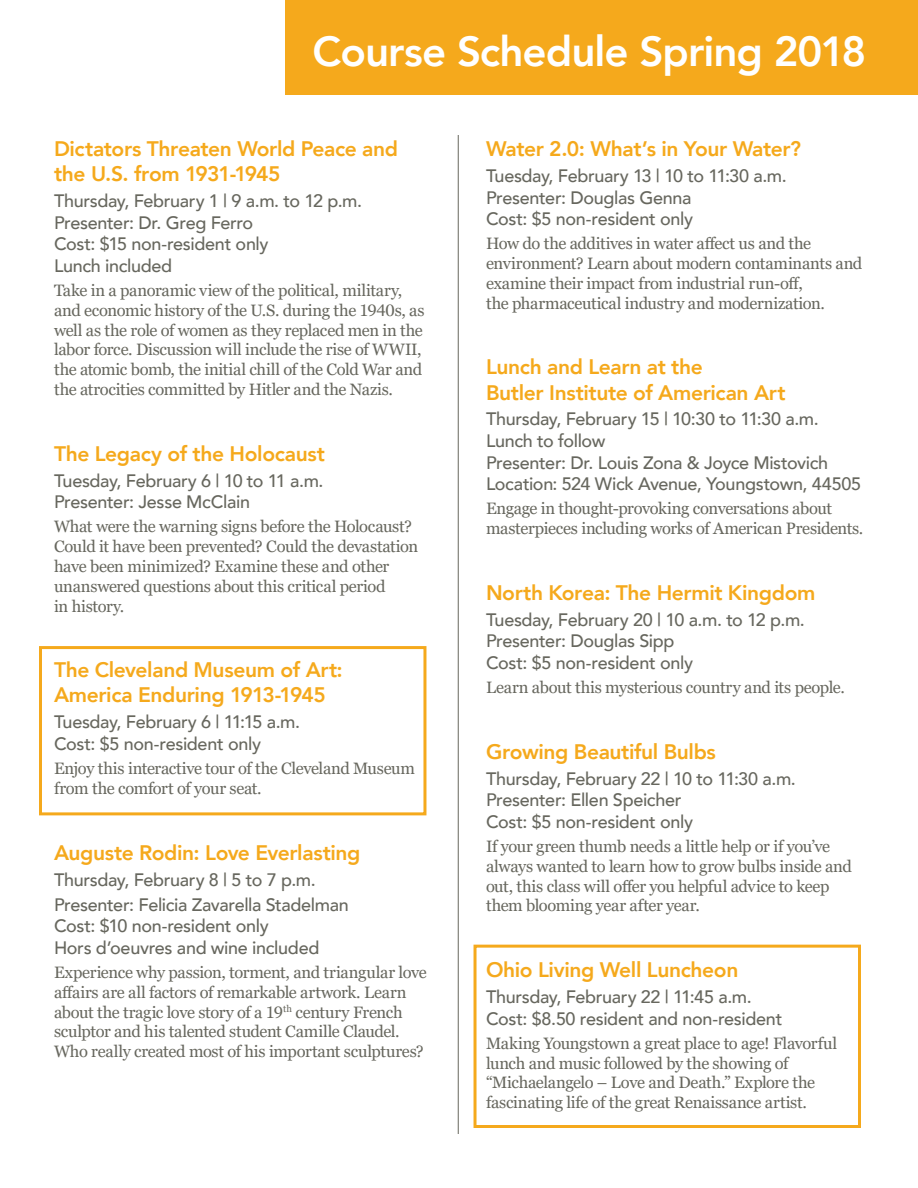
<style>
.page{position:relative;width:918px;height:1188px;background:#fff}
.page>*{position:absolute;margin:0;border:0;box-sizing:border-box;transform-origin:0 0}
.t1{font:800 42px "Avenir";letter-spacing:-.02em;color:#fff}
.Class_Title{font:800 21px/25.2px "Avenir";letter-spacing:-.015em;color:#f5a91c}
.Details{font:500 18px/21.6px "Avenir";letter-spacing:-.02em;color:#67675e}
.last_detail{font:500 18px/21.6px "Avenir";letter-spacing:-.02em;color:#67675e}
.Class_Description{font:16.5px/19.8px "Georgia Pro";letter-spacing:-.02em;color:#67675e}
.Class_Title-2{font:16.5px/19.8px "Georgia Pro";letter-spacing:-.02em;color:#67675e}
</style>
<div class="page">
<div style="left:39px;top:646px;width:387px;height:169px;border:3px solid #f5a91c"></div>
<hr style="left:458px;top:135px;width:1px;height:999px;background:#67675e">
<div style="left:285px;top:0;width:633px;height:94px;background:#f5a91c"></div>
<div style="left:474px;top:945px;width:387px;height:183px;border:3px solid #f5a91c"></div>
<p class="t1" style="left:313px;top:13px;width:555px">Course Schedule Spring 2018</p>
<p class="Class_Title" style="left:54px;top:135px;width:346px">Dictators Threaten World Peace and the U.S. from 1931-1945</p>
<p class="Details" style="left:54px;top:189px;width:310px">Thursday, February 1 | 9 a.m. to 12 p.m.</p>
<p class="last_detail" style="left:54px;top:211px;width:201px">Presenter: Dr. Greg Ferro</p>
<p class="Details" style="left:54px;top:232px;width:216px">Cost: $15 non-resident only</p>
<p class="last_detail" style="left:54px;top:254px;width:120px">Lunch included</p>
<p class="Class_Description" style="left:54px;top:281px;width:372px">Take in a panoramic view of the political, military, and economic history of the U.S. during the 1940s, as well as the role of women as they replaced men in the labor force. Discussion will include the rise of WWII, the atomic bomb, the initial chill of the Cold War and the atrocities committed by Hitler and the Nazis.</p>
<p class="Class_Title" style="left:54px;top:439px;width:272px">The Legacy of the Holocaust</p>
<p class="Details" style="left:54px;top:469px;width:271px">Tuesday, February 6 | 10 to 11 a.m.</p>
<p class="last_detail" style="left:54px;top:490px;width:198px">Presenter: Jesse McClain</p>
<p class="Class_Description" style="left:54px;top:517px;width:366px">What were the warning signs before the Holocaust?<br>Could it have been prevented? Could the devastation have been minimized? Examine these and other unanswered questions about this critical period<br>in history.</p>
<p class="Class_Title" style="left:54px;top:656px;width:290px">The Cleveland Museum of Art:<br>America Enduring 1913-1945</p>
<p class="Details" style="left:54px;top:710px;width:248px">Tuesday, February 6 | 11:15 a.m.</p>
<p class="last_detail" style="left:54px;top:732px;width:209px">Cost: $5 non-resident only</p>
<p class="Class_Description" style="left:54px;top:759px;width:363px">Enjoy this interactive tour of the Cleveland Museum from the comfort of your seat.</p>
<p class="Class_Title" style="left:54px;top:838px;width:308px">Auguste Rodin: Love Everlasting</p>
<p class="Details" style="left:54px;top:868px;width:263px">Thursday, February 8 | 5 to 7 p.m.</p>
<p class="Details" style="left:54px;top:893px;width:296px">Presenter: Felicia Zavarella Stadelman</p>
<p class="last_detail" style="left:54px;top:914px;width:267px">Cost: $10 non-resident only<br>Hors d’oeuvres and wine included</p>
<p class="Class_Title-2" style="left:54px;top:963px;width:374px">Experience why passion, torment, and triangular love affairs are all factors of remarkable artwork. Learn about the tragic love story of a 19<sup>th</sup> century French sculptor and his talented student Camille Claudel.<br>Who really created most of his important sculptures?</p>
<p class="Class_Title" style="left:486px;top:135px;width:316px">Water 2.0: What’s in Your Water?</p>
<p class="Details" style="left:486px;top:164px;width:302px">Tuesday, February 13 | 10 to 11:30 a.m.</p>
<p class="Details" style="left:486px;top:185px;width:207px">Presenter: Douglas Genna</p>
<p class="last_detail" style="left:486px;top:207px;width:209px">Cost: $5 non-resident only</p>
<p class="Class_Description" style="left:486px;top:234px;width:378px">How do the additives in water affect us and the environment? Learn about modern contaminants and examine their impact from industrial run-off,<br>the pharmaceutical industry and modernization.</p>
<p class="Class_Title" style="left:486px;top:353px;width:301px">Lunch and Learn at the<br>Butler Institute of American Art</p>
<p class="Details" style="left:486px;top:407px;width:334px">Thursday, February 15 | 10:30 to 11:30 a.m.<br>Lunch to follow</p>
<p class="Details" style="left:486px;top:451px;width:344px">Presenter: Dr. Louis Zona &amp; Joyce Mistovich</p>
<p class="last_detail" style="left:486px;top:472px;width:377px">Location: 524 Wick Avenue, Youngstown, 44505</p>
<p class="Class_Description" style="left:486px;top:499px;width:379px">Engage in thought-provoking conversations about masterpieces including works of American Presidents.</p>
<p class="Class_Title" style="left:486px;top:579px;width:331px">North Korea: The Hermit Kingdom</p>
<p class="Details" style="left:486px;top:608px;width:320px">Tuesday, February 20 | 10 a.m. to 12 p.m.</p>
<p class="Details" style="left:486px;top:629px;width:190px">Presenter: Douglas Sipp</p>
<p class="last_detail" style="left:486px;top:651px;width:209px">Cost: $5 non-resident only</p>
<p class="Class_Description" style="left:486px;top:678px;width:361px">Learn about this mysterious country and its people.</p>
<p class="Class_Title" style="left:486px;top:738px;width:231px">Growing Beautiful Bulbs</p>
<p class="Details" style="left:486px;top:767px;width:311px">Thursday, February 22 | 10 to 11:30 a.m.</p>
<p class="Details" style="left:486px;top:788px;width:197px">Presenter: Ellen Speicher</p>
<p class="last_detail" style="left:486px;top:810px;width:209px">Cost: $5 non-resident only</p>
<p class="Class_Description" style="left:486px;top:837px;width:367px">If your green thumb needs a little help or if you’ve always wanted to learn how to grow bulbs inside and out, this class will offer you helpful advice to keep them blooming year after year.</p>
<p class="Class_Title" style="left:486px;top:956px;width:254px">Ohio Living Well Luncheon</p>
<p class="Details" style="left:486px;top:985px;width:267px">Thursday, February 22 | 11:45 a.m.</p>
<p class="last_detail" style="left:486px;top:1007px;width:298px">Cost: $8.50 resident and non-resident</p>
<p class="Class_Description" style="left:486px;top:1034px;width:353px">Making Youngstown a great place to age! Flavorful lunch and music followed by the showing of “Michaelangelo – Love and Death.” Explore the fascinating life of the great Renaissance artist.</p>
</div>
